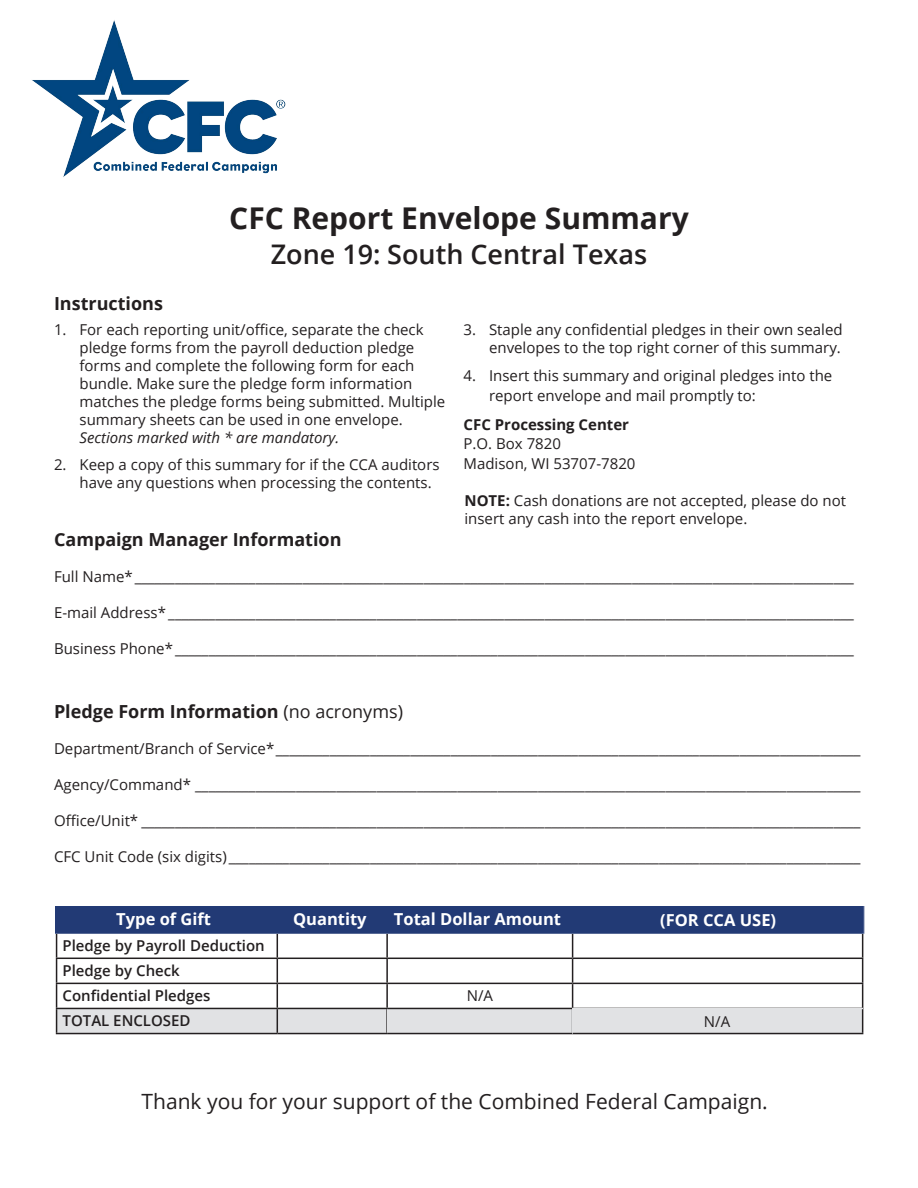
<style>
.page{position:relative;width:918px;height:1188px;background:#fff}
.page>*{position:absolute;margin:0;border:0;box-sizing:border-box;transform-origin:0 0}
.t1{font:700 30px "Open Sans";color:#231f20}
.t2{font:600 27px "Open Sans";color:#231f20}
.t3{font:21px "Open Sans";color:#231f20}
.t4{font:700 18px "Open Sans";color:#231f20}
.t5{font:700 16.5px "Open Sans";color:#fff}
.t6{font:15px/18px "Open Sans";color:#231f20}
.t7{font:600 15px/25px "Open Sans";color:#231f20}
.t8{font:italic 15px "Open Sans";color:#231f20}
.t9{font:700 15px "Open Sans";color:#231f20}
.s1{font-weight:700}
.s2{font-weight:400}
</style>
<div class="page">
<img style="left:32px;top:20px;width:254px;height:157px">
<div style="left:56px;top:907px;width:809px;height:27px;background:#223a75"></div>
<div style="left:57px;top:1008px;width:220px;height:26px;background:#e1e2e4"></div>
<div style="left:277px;top:1008px;width:110px;height:26px;background:#e1e2e4"></div>
<hr style="left:277px;top:1008px;width:110px;height:1px;background:#231f20">
<hr style="left:277px;top:983px;width:110px;height:1px;background:#231f20">
<hr style="left:277px;top:958px;width:110px;height:1px;background:#231f20">
<hr style="left:386px;top:934px;width:2px;height:24px;background:#231f20">
<hr style="left:387px;top:958px;width:186px;height:1px;background:#231f20">
<hr style="left:386px;top:959px;width:2px;height:24px;background:#231f20">
<hr style="left:387px;top:983px;width:186px;height:1px;background:#231f20">
<hr style="left:573px;top:983px;width:290px;height:1px;background:#231f20">
<hr style="left:386px;top:984px;width:2px;height:24px;background:#231f20">
<svg style="left:277px;top:934px;width:1px;height:99px"></svg>
<hr style="left:386px;top:1009px;width:2px;height:24px;background:#231f20">
<div style="left:387px;top:1008px;width:186px;height:26px;background:#e1e2e4"></div>
<hr style="left:387px;top:1008px;width:186px;height:1px;background:#231f20">
<svg style="left:572px;top:934px;width:1px;height:99px"></svg>
<hr style="left:387px;top:1033px;width:186px;height:1px;background:#231f20">
<hr style="left:277px;top:1033px;width:110px;height:1px;background:#231f20">
<div style="left:573px;top:1008px;width:290px;height:26px;background:#e1e2e4"></div>
<hr style="left:56px;top:958px;width:221px;height:1px;background:#231f20">
<hr style="left:56px;top:983px;width:221px;height:1px;background:#231f20">
<hr style="left:56px;top:1008px;width:221px;height:1px;background:#231f20">
<svg style="left:56px;top:934px;width:1px;height:99px"></svg>
<svg style="left:862px;top:934px;width:1px;height:99px"></svg>
<hr style="left:56px;top:1033px;width:221px;height:1px;background:#231f20">
<hr style="left:573px;top:1033px;width:290px;height:1px;background:#231f20">
<hr style="left:573px;top:958px;width:290px;height:1px;background:#231f20">
<h1 class="t1" style="left:229px;top:197px;width:461px">CFC Report Envelope Summary</h1>
<h2 class="t2" style="left:271px;top:235px;width:378px">Zone 19: South Central Texas</h2>
<p class="t4" style="left:54px;top:290px;width:111px">Instructions</p>
<p class="t6" style="left:80px;top:320px;width:367px;text-indent:-26px">1. For each reporting unit/office, separate the check pledge forms from the payroll deduction pledge forms and complete the following form for each bundle. Make sure the pledge form information matches the pledge forms being submitted. Multiple summary sheets can be used in one envelope.</p>
<p class="t8" style="left:80px;top:427px;width:261px">Sections marked with * are mandatory.</p>
<p class="t6" style="left:80px;top:455px;width:362px;text-indent:-26px">2. Keep a copy of this summary for if the CCA auditors have any questions when processing the contents.</p>
<p class="t6" style="left:464px;top:320px;width:381px;text-align:right">3. Staple any confidential pledges in their own sealed envelopes to the top right corner of this summary.</p>
<p class="t6" style="left:489px;top:366px;width:345px;line-height:19.8px;text-indent:-26px">4. Insert this summary and original pledges into the report envelope and mail promptly to:</p>
<p class="t9" style="left:464px;top:414px;width:167px">CFC Processing Center</p>
<p class="t6" style="left:464px;top:434px;width:173px;line-height:19.8px">P.O. Box 7820<br>Madison, WI 53707-7820</p>
<p class="t6" style="left:464px;top:491px;width:383px"><span class="s1">NOTE:</span> Cash donations are not accepted, please do not insert any cash into the report envelope.</p>
<p class="t4" style="left:54px;top:527px;width:289px">Campaign Manager Information</p>
<p class="t6" style="left:54px;top:568px;width:801px">Full Name* ___________________________________________________________________________________________________________</p>
<p class="t6" style="left:54px;top:604px;width:801px">E-mail Address* ______________________________________________________________________________________________________</p>
<p class="t6" style="left:54px;top:640px;width:801px">Business Phone* _____________________________________________________________________________________________________</p>
<p class="t4" style="left:54px;top:698px;width:350px">Pledge Form Information <span class="s2">(no acronyms)</span></p>
<p class="t6" style="left:54px;top:739px;width:808px">Department/Branch of Service*_______________________________________________________________________________________</p>
<p class="t6" style="left:54px;top:775px;width:808px">Agency/Command* ___________________________________________________________________________________________________</p>
<p class="t6" style="left:54px;top:811px;width:808px">Office/Unit* ___________________________________________________________________________________________________________</p>
<p class="t6" style="left:54px;top:847px;width:808px">CFC Unit Code (six digits) ______________________________________________________________________________________________</p>
<p class="t5" style="left:116px;top:908px;width:96px">Type of Gift</p>
<p class="t5" style="left:293px;top:908px;width:75px">Quantity</p>
<p class="t5" style="left:394px;top:908px;width:169px">Total Dollar Amount</p>
<p class="t5" style="left:660px;top:908px;width:118px">(FOR CCA USE)</p>
<p class="t7" style="left:63px;top:932px;width:204px">Pledge by Payroll Deduction<br>Pledge by Check<br>Confidential Pledges</p>
<p class="t6" style="left:467px;top:986px;width:28px">N/A</p>
<p class="t7" style="left:63px;top:1008px;width:129px">TOTAL ENCLOSED</p>
<p class="t6" style="left:704px;top:1012px;width:28px">N/A</p>
<h3 class="t3" style="left:142px;top:1087px;width:628px">Thank you for your support of the Combined Federal Campaign.</h3>
</div>
